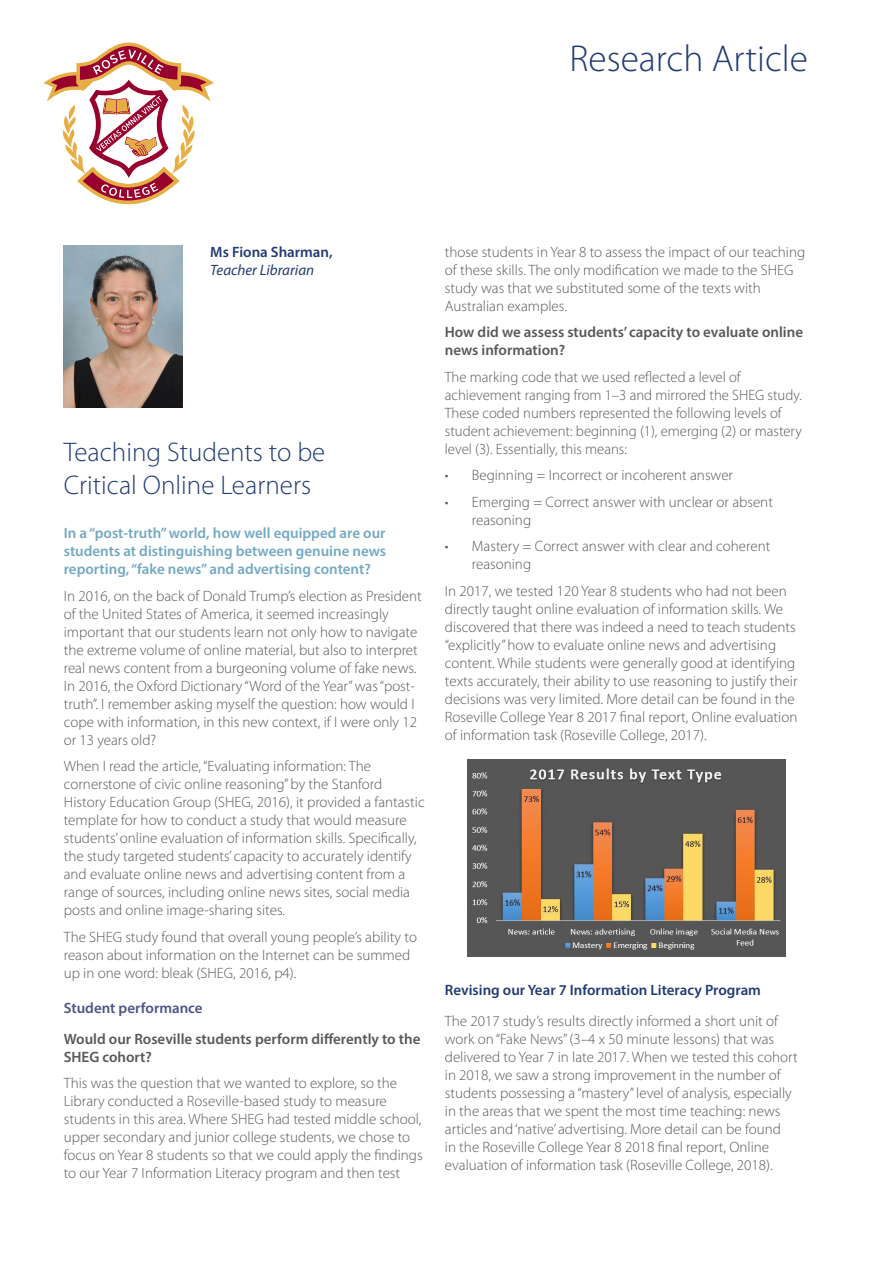
<style>
.page{position:relative;width:893px;height:1263px;background:#fff}
.page>*{position:absolute;margin:0;border:0;box-sizing:border-box;transform-origin:0 0}
.t1{font:300 37.5px "Myriad Pro";color:#213b74}
.Body{font:300 27px/32.4px "Myriad Pro";color:#213b74}
.Body-2{font:300 15px/18px "Myriad Pro";color:#57585a}
.Body-3{font:600 15px/18px "Myriad Pro";color:#73a8c3;text-align:justify}
.Body-4{font:600 15px/18px "Myriad Pro";color:#57585a}
.Sub_head{font:600 15px "Myriad Pro";color:#213b74}
.t2{font:italic 15px/18px "Myriad Pro";color:#213b74}
.Body-5{font:600 15px "Myriad Pro";color:#4b5586}
.s1{font-weight:600;font-style:normal}
</style>
<div class="page">
<img style="left:64px;top:246px;width:119px;height:161px">
<svg style="left:43px;top:43px;width:171px;height:161px"></svg>
<img style="left:467px;top:760px;width:319px;height:197px">
<p class="t1" style="left:569px;top:36px;width:240px">Research Article</p>
<p class="t2" style="left:210px;top:243px;width:124px"><span class="s1">Ms Fiona Sharman,<br></span>Teacher Librarian</p>
<p class="Body" style="left:64px;top:436px;width:263px">Teaching Students to be<br>Critical Online Learners</p>
<p class="Body-3" style="left:64px;top:524px;width:324px">In a “post-truth” world, how well equipped are our students at distinguishing between genuine news reporting, “fake news” and advertising content?</p>
<p class="Body-2" style="left:64px;top:587px;width:359px">In 2016, on the back of Donald Trump’s election as President of the United States of America, it seemed increasingly important that our students learn not only how to navigate the extreme volume of online material, but also to interpret real news content from a burgeoning volume of fake news.<br>In 2016, the Oxford Dictionary “Word of the Year” was “post&shy;truth”. I remember asking myself the question: how would I cope with information, in this new context, if I were only 12 or 13 years old?</p>
<p class="Body-2" style="left:64px;top:757px;width:362px">When I read the article, “Evaluating information: The cornerstone of civic online reasoning” by the Stanford History Education Group (SHEG, 2016), it provided a fantastic template for how to conduct a study that would measure students’ online evaluation of information skills. Specifically, the study targeted students’ capacity to accurately identify and evaluate online news and advertising content from a range of sources, including online news sites, social media posts and online image-sharing sites.</p>
<p class="Body-2" style="left:64px;top:928px;width:355px">The SHEG study found that overall young people’s ability to reason about information on the Internet can be summed up in one word: bleak (SHEG, 2016, p4).</p>
<p class="Body-5" style="left:64px;top:998px;width:140px">Student performance</p>
<p class="Body-4" style="left:64px;top:1029px;width:358px">Would our Roseville students perform differently to the<br>SHEG cohort?</p>
<p class="Body-2" style="left:64px;top:1074px;width:360px">This was the question that we wanted to explore, so the Library conducted a Roseville-based study to measure students in this area. Where SHEG had tested middle school, upper secondary and junior college students, we chose to focus on Year 8 students so that we could apply the findings to our Year 7 Information Literacy program and then test</p>
<p class="Body-2" style="left:445px;top:243px;width:362px">those students in Year 8 to assess the impact of our teaching of these skills. The only modification we made to the SHEG study was that we substituted some of the texts with Australian examples.</p>
<p class="Body-4" style="left:445px;top:323px;width:360px">How did we assess students’ capacity to evaluate online news information?</p>
<p class="Body-2" style="left:445px;top:368px;width:359px">The marking code that we used reflected a level of achievement ranging from 1–3 and mirrored the SHEG study.<br>These coded numbers represented the following levels of student achievement: beginning (1), emerging (2) or mastery level (3). Essentially, this means:</p>
<p class="Body-2" style="left:445px;top:466px;width:290px">• Beginning = Incorrect or incoherent answer</p>
<p class="Body-2" style="left:472px;top:493px;width:303px;text-indent:-27px">• Emerging = Correct answer with unclear or absent reasoning</p>
<p class="Body-2" style="left:472px;top:537px;width:300px;text-indent:-27px">• Mastery = Correct answer with clear and coherent reasoning</p>
<p class="Body-2" style="left:445px;top:582px;width:354px">In 2017, we tested 120 Year 8 students who had not been directly taught online evaluation of information skills. We discovered that there was indeed a need to teach students “explicitly” how to evaluate online news and advertising content. While students were generally good at identifying texts accurately, their ability to use reasoning to justify their decisions was very limited. More detail can be found in the Roseville College Year 8 2017 final report, Online evaluation of information task (Roseville College, 2017).</p>
<p class="Sub_head" style="left:445px;top:981px;width:318px">Revising our Year 7 Information Literacy Program</p>
<p class="Body-2" style="left:445px;top:1012px;width:354px">The 2017 study’s results directly informed a short unit of work on “Fake News” (3–4 x 50 minute lessons) that was delivered to Year 7 in late 2017. When we tested this cohort in 2018, we saw a strong improvement in the number of students possessing a “mastery” level of analysis, especially in the areas that we spent the most time teaching: news articles and ‘native’ advertising. More detail can be found<br>in the Roseville College Year 8 2018 final report, Online evaluation of information task (Roseville College, 2018).</p>
</div>
